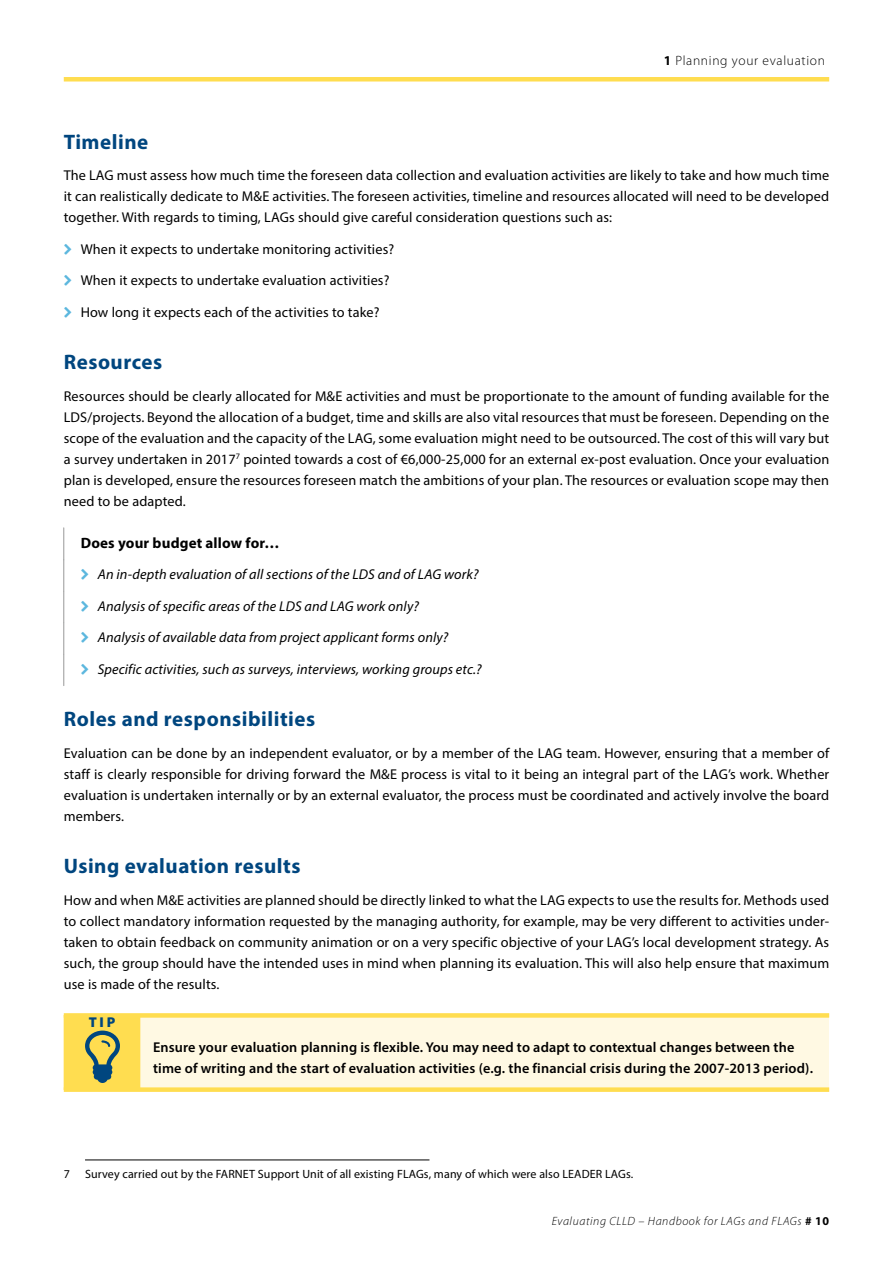
<style>
.page{position:relative;width:893px;height:1263px;background:#fff}
.page>*{position:absolute;margin:0;border:0;box-sizing:border-box;transform-origin:0 0}
.t1{font:700 21px "Myriad Pro";letter-spacing:.025em;color:#00467f}
.t2{font:700 15px "Myriad Pro";letter-spacing:.01em;color:#000}
.t3{font:14.25px/21px "Myriad Pro";letter-spacing:.01em;color:#000;text-align:justify}
.t4{font:italic 14.25px "Myriad Pro";letter-spacing:.01em;color:#000}
.t5{font:600 14.25px/21px "Myriad Pro";letter-spacing:.01em;color:#000}
.t6{font:900 14.25px "Myriad Pro";color:#00467f}
.t7{font:300 13.5px "Myriad Pro";letter-spacing:.05em;color:#000}
.t8{font:12px "Myriad Pro";letter-spacing:.01em;color:#000}
.t9{font:italic 300 12px "Myriad Pro";letter-spacing:.05em;color:#000}
.s1{font-weight:700}
.s2{font-weight:700;font-style:normal}
</style>
<div class="page">
<div style="left:64px;top:77px;width:765px;height:5px;background:#ffdd50"></div>
<hr style="left:63px;top:528px;width:1px;height:32px;background:#989999">
<hr style="left:63px;top:560px;width:1px;height:31px;background:#989999">
<hr style="left:63px;top:591px;width:1px;height:32px;background:#989999">
<hr style="left:63px;top:623px;width:1px;height:31px;background:#989999">
<hr style="left:63px;top:654px;width:1px;height:32px;background:#989999">
<div style="left:64px;top:1015px;width:765px;height:75px;background:#fff9e3"></div>
<div style="left:64px;top:1087px;width:765px;height:5px;background:#ffdd50"></div>
<div style="left:64px;top:1013px;width:765px;height:5px;background:#ffdd50"></div>
<div style="left:64px;top:1015px;width:76px;height:75px;background:#ffdd50"></div>
<hr style="left:85px;top:1160px;width:344px;height:1px;background:#000">
<p class="t7" style="left:664px;top:52px;width:163px"><span class="s1">1</span> Planning your evaluation</p>
<h1 class="t1" style="left:64px;top:128px;width:86px">Timeline</h1>
<p class="t3" style="left:64px;top:164px;width:767px">The LAG must assess how much time the foreseen data collection and evaluation activities are likely to take and how much time it can realistically dedicate to M&amp;E activities. The foreseen activities, timeline and resources allocated will need to be developed together. With regards to timing, LAGs should give careful consideration questions such as:</p>
<p class="t3" style="left:81px;top:238px;width:315px">When it expects to undertake monitoring activities?</p>
<p class="t3" style="left:81px;top:269px;width:310px">When it expects to undertake evaluation activities?</p>
<p class="t3" style="left:81px;top:301px;width:301px">How long it expects each of the activities to take?</p>
<h1 class="t1" style="left:64px;top:348px;width:100px">Resources</h1>
<p class="t3" style="left:64px;top:385px;width:767px">Resources should be clearly allocated for M&amp;E activities and must be proportionate to the amount of funding available for the LDS/projects. Beyond the allocation of a budget, time and skills are also vital resources that must be foreseen. Depending on the scope of the evaluation and the capacity of the LAG, some evaluation might need to be outsourced. The cost of this will vary but a survey undertaken in 2017<sup>7</sup> pointed towards a cost of €6,000-25,000 for an external ex-post evaluation. Once your evaluation plan is developed, ensure the resources foreseen match the ambitions of your plan. The resources or evaluation scope may then need to be adapted.</p>
<p class="t2" style="left:81px;top:533px;width:200px">Does your budget allow for…</p>
<p class="t4" style="left:98px;top:565px;width:382px">An in-depth evaluation of all sections of the LDS and of LAG work?</p>
<p class="t4" style="left:98px;top:597px;width:323px">Analysis of specific areas of the LDS and LAG work only?</p>
<p class="t4" style="left:98px;top:628px;width:352px">Analysis of available data from project applicant forms only?</p>
<p class="t4" style="left:98px;top:660px;width:386px">Specific activities, such as surveys, interviews, working groups etc.?</p>
<h1 class="t1" style="left:64px;top:705px;width:253px">Roles and responsibilities</h1>
<p class="t3" style="left:64px;top:742px;width:767px">Evaluation can be done by an independent evaluator, or by a member of the LAG team. However, ensuring that a member of staff is clearly responsible for driving forward the M&amp;E process is vital to it being an integral part of the LAG’s work. Whether evaluation is undertaken internally or by an external evaluator, the process must be coordinated and actively involve the board members.</p>
<h1 class="t1" style="left:64px;top:852px;width:238px">Using evaluation results</h1>
<p class="t3" style="left:64px;top:889px;width:767px">How and when M&amp;E activities are planned should be directly linked to what the LAG expects to use the results for. Methods used to collect mandatory information requested by the managing authority, for example, may be very different to activities under&shy;taken to obtain feedback on community animation or on a very specific objective of your LAG’s local development strategy. As such, the group should have the intended uses in mind when planning its evaluation. This will also help ensure that maximum use is made of the results.</p>
<p class="t6" style="left:89px;top:1012px;width:28px">TIP</p>
<p class="t5" style="left:153px;top:1036px;width:661px">Ensure your evaluation planning is flexible. You may need to adapt to contextual changes between the time of writing and the start of evaluation activities (e.g. the financial crisis during the 2007-2013 period).</p>
<p class="t8" style="left:64px;top:1166px;width:8px">7</p>
<p class="t8" style="left:85px;top:1166px;width:550px">Survey carried out by the FARNET Support Unit of all existing FLAGs, many of which were also LEADER LAGs.</p>
<p class="t9" style="left:552px;top:1214px;width:279px">Evaluating CLLD – Handbook for LAGs and FLAGs <span class="s2"># 10</span></p>
</div>
